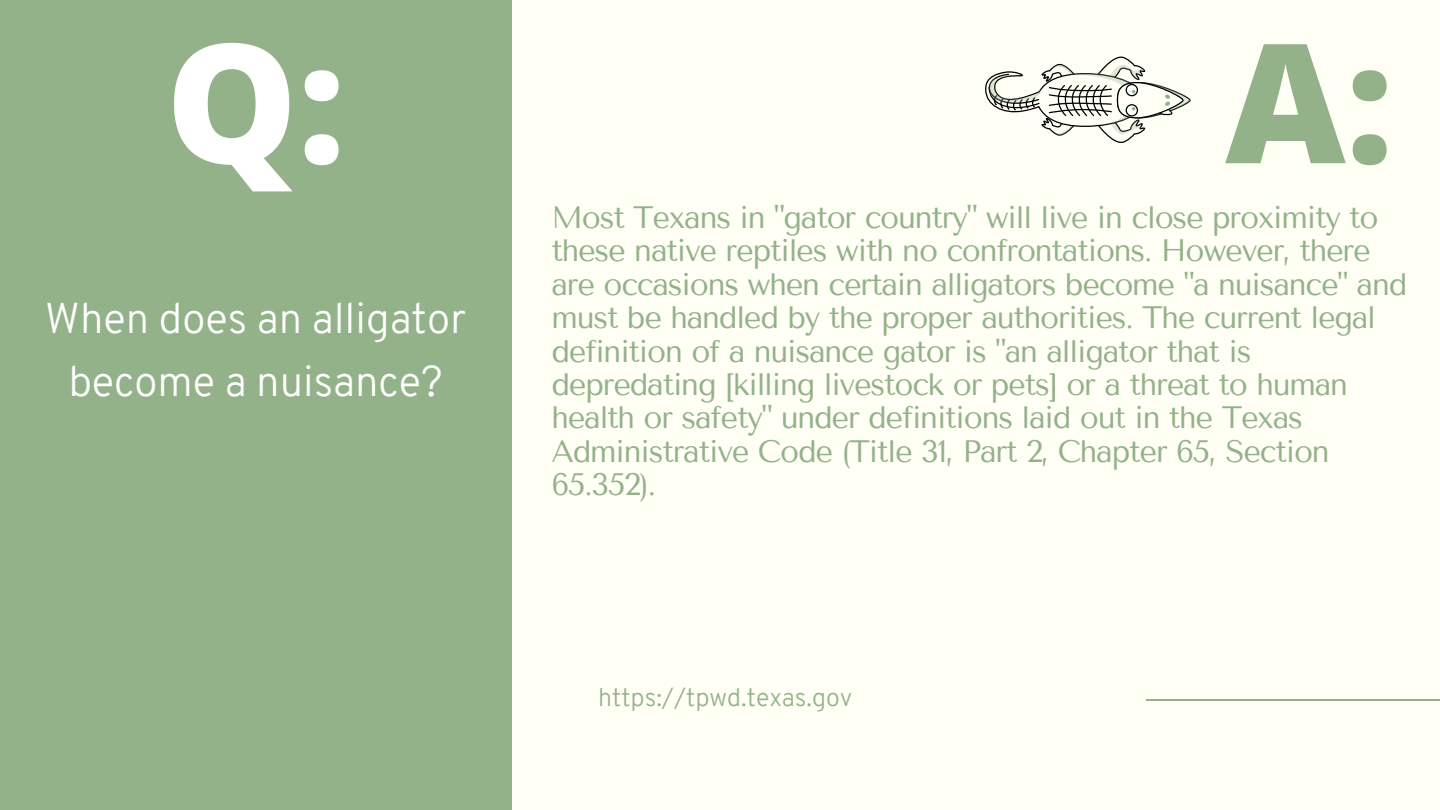
<style>
.page{position:relative;width:1440px;height:810px;background:#fffff6}
.page>*{position:absolute;margin:0;border:0;box-sizing:border-box;transform-origin:0 0}
.t1{font:800 166px "Open Sans";color:#fff}
.t2{font:800 166px "Open Sans";color:#94b289}
.t3{font:300 42px/63px "Overpass";color:#fff;text-align:center}
.t4{font:30.9px/33.4px "Tenor Sans";letter-spacing:-.04em;color:#94b289}
.t5{font:300 25px "Overpass";color:#94b289}
</style>
<div class="page">
<div style="left:0;top:0;width:512px;height:810px;background:#94b289"></div>
<hr style="left:1146px;top:699px;width:294px;height:2px;background:#94b289">
<svg style="left:985px;top:56px;width:206px;height:87px"></svg>
<p class="t1" style="left:166px;top:-14px;width:182px">Q:</p>
<p class="t3" style="left:45px;top:291px;width:422px">When does an alligator become a nuisance?</p>
<p class="t2" style="left:1225px;top:-14px;width:170px">A:</p>
<p class="t4" style="left:551px;top:201px;width:857px">Most Texans in "gator country" will live in close proximity to these native reptiles with no confrontations. However, there are occasions when certain alligators become "a nuisance" and must be handled by the proper authorities. The current legal definition of a nuisance gator is "an alligator that is depredating [killing livestock or pets] or a threat to human health or safety" under definitions laid out in the Texas Administrative Code (Title 31, Part 2, Chapter 65, Section 65.352).</p>
<p class="t5" style="left:598px;top:687px;width:256px">https://tpwd.texas.gov</p>
</div>
